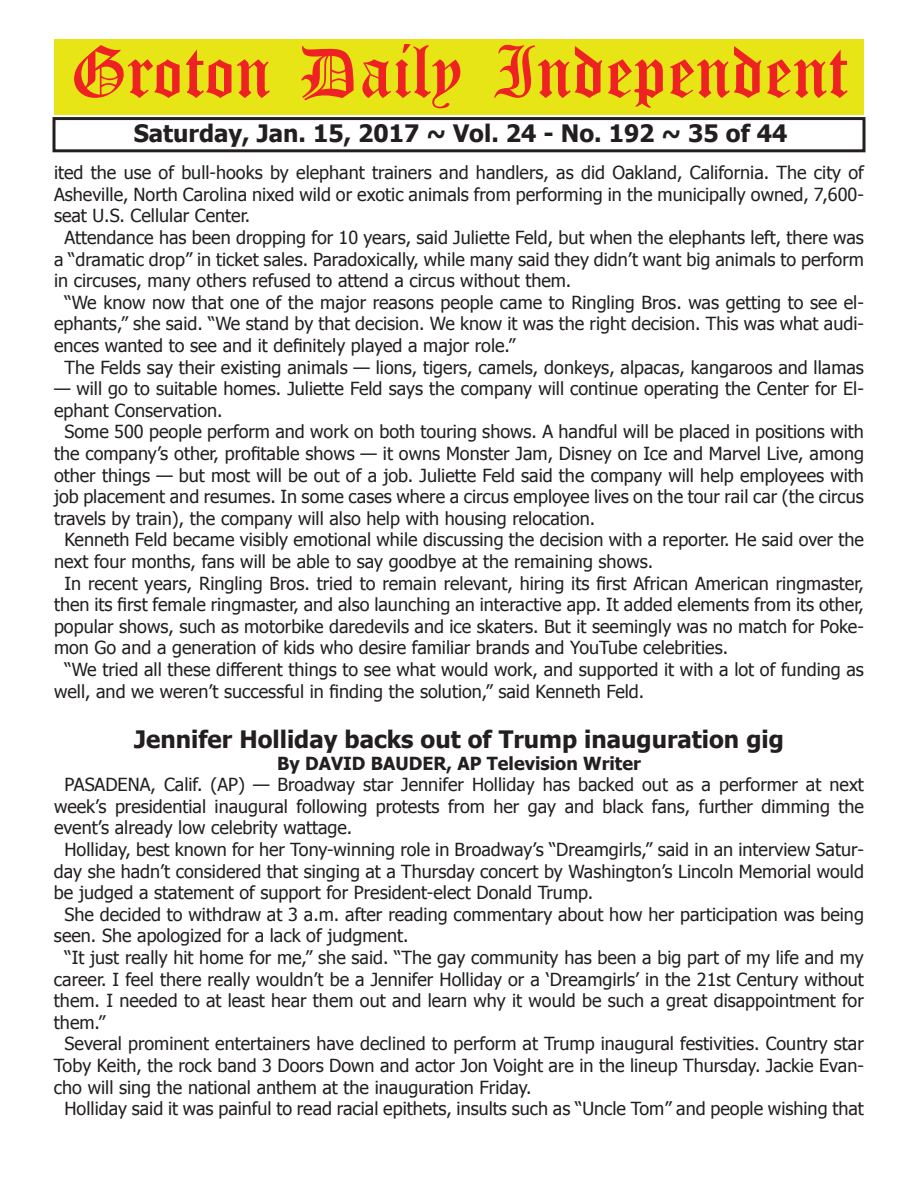
<style>
.page{position:relative;width:918px;height:1188px;background:#fff}
.page>*{position:absolute;margin:0;border:0;box-sizing:border-box;transform-origin:0 0}
.t1{font:54px "Old English Five";color:#ee2123}
.t2{font:700 24px "Tahoma";color:#231f20}
.t3{font:18px "Tahoma";color:#231f20}
.t4{font:700 18px "Tahoma";color:#231f20}
</style>
<div class="page">
<div style="left:52px;top:117px;width:814px;height:35px;border:3px solid #231f20"></div>
<div style="left:54px;top:40px;width:810px;height:75px;background:#e7e515"></div>
<h1 class="t1" style="left:70px;top:47px;width:779px">Groton Daily Independent</h1>
<h2 class="t2" style="left:134px;top:116px;width:655px">Saturday, Jan. 15, 2017 ~ Vol. 24 - No. 192 ~ 35 of 44</h2>
<p class="t3" style="left:54px;top:161px;width:811px">ited the use of bull-hooks by elephant trainers and handlers, as did Oakland, California. The city of</p>
<p class="t3" style="left:54px;top:182px;width:811px">Asheville, North Carolina nixed wild or exotic animals from performing in the municipally owned, 7,600-</p>
<p class="t3" style="left:54px;top:204px;width:198px">seat U.S. Cellular Center.</p>
<p class="t3" style="left:64px;top:225px;width:801px">Attendance has been dropping for 10 years, said Juliette Feld, but when the elephants left, there was</p>
<p class="t3" style="left:54px;top:247px;width:811px">a “dramatic drop” in ticket sales. Paradoxically, while many said they didn’t want big animals to perform</p>
<p class="t3" style="left:54px;top:269px;width:519px">in circuses, many others refused to attend a circus without them.</p>
<p class="t3" style="left:64px;top:290px;width:801px">“We know now that one of the major reasons people came to Ringling Bros. was getting to see el-</p>
<p class="t3" style="left:54px;top:312px;width:812px">ephants,” she said. “We stand by that decision. We know it was the right decision. This was what audi-</p>
<p class="t3" style="left:54px;top:333px;width:463px">ences wanted to see and it definitely played a major role.”</p>
<p class="t3" style="left:64px;top:355px;width:801px">The Felds say their existing animals — lions, tigers, camels, donkeys, alpacas, kangaroos and llamas</p>
<p class="t3" style="left:54px;top:377px;width:812px">— will go to suitable homes. Juliette Feld says the company will continue operating the Center for El-</p>
<p class="t3" style="left:54px;top:398px;width:170px">ephant Conservation.</p>
<p class="t3" style="left:64px;top:420px;width:801px">Some 500 people perform and work on both touring shows. A handful will be placed in positions with</p>
<p class="t3" style="left:54px;top:441px;width:812px">the company’s other, profitable shows — it owns Monster Jam, Disney on Ice and Marvel Live, among</p>
<p class="t3" style="left:54px;top:463px;width:811px">other things — but most will be out of a job. Juliette Feld said the company will help employees with</p>
<p class="t3" style="left:54px;top:485px;width:812px">job placement and resumes. In some cases where a circus employee lives on the tour rail car (the circus</p>
<p class="t3" style="left:54px;top:506px;width:543px">travels by train), the company will also help with housing relocation.</p>
<p class="t3" style="left:64px;top:528px;width:801px">Kenneth Feld became visibly emotional while discussing the decision with a reporter. He said over the</p>
<p class="t3" style="left:54px;top:549px;width:601px">next four months, fans will be able to say goodbye at the remaining shows.</p>
<p class="t3" style="left:64px;top:571px;width:801px">In recent years, Ringling Bros. tried to remain relevant, hiring its first African American ringmaster,</p>
<p class="t3" style="left:54px;top:593px;width:811px">then its first female ringmaster, and also launching an interactive app. It added elements from its other,</p>
<p class="t3" style="left:54px;top:614px;width:811px">popular shows, such as motorbike daredevils and ice skaters. But it seemingly was no match for Poke-</p>
<p class="t3" style="left:54px;top:636px;width:676px">mon Go and a generation of kids who desire familiar brands and YouTube celebrities.</p>
<p class="t3" style="left:64px;top:657px;width:801px">“We tried all these different things to see what would work, and supported it with a lot of funding as</p>
<p class="t3" style="left:54px;top:679px;width:592px">well, and we weren’t successful in finding the solution,” said Kenneth Feld.</p>
<h2 class="t2" style="left:134px;top:723px;width:651px">Jennifer Holliday backs out of Trump inauguration gig</h2>
<p class="t4" style="left:277px;top:751px;width:365px">By DAVID BAUDER, AP Television Writer</p>
<p class="t3" style="left:64px;top:773px;width:801px">PASADENA, Calif. (AP) — Broadway star Jennifer Holliday has backed out as a performer at next</p>
<p class="t3" style="left:54px;top:794px;width:811px">week’s presidential inaugural following protests from her gay and black fans, further dimming the</p>
<p class="t3" style="left:54px;top:816px;width:300px">event’s already low celebrity wattage.</p>
<p class="t3" style="left:64px;top:837px;width:801px">Holliday, best known for her Tony-winning role in Broadway’s “Dreamgirls,” said in an interview Satur-</p>
<p class="t3" style="left:54px;top:859px;width:812px">day she hadn’t considered that singing at a Thursday concert by Washington’s Lincoln Memorial would</p>
<p class="t3" style="left:54px;top:881px;width:541px">be judged a statement of support for President-elect Donald Trump.</p>
<p class="t3" style="left:64px;top:902px;width:801px">She decided to withdraw at 3 a.m. after reading commentary about how her participation was being</p>
<p class="t3" style="left:54px;top:924px;width:356px">seen. She apologized for a lack of judgment.</p>
<p class="t3" style="left:64px;top:945px;width:801px">“It just really hit home for me,” she said. “The gay community has been a big part of my life and my</p>
<p class="t3" style="left:54px;top:967px;width:811px">career. I feel there really wouldn’t be a Jennifer Holliday or a ‘Dreamgirls’ in the 21st Century without</p>
<p class="t3" style="left:54px;top:989px;width:811px">them. I needed to at least hear them out and learn why it would be such a great disappointment for</p>
<p class="t3" style="left:54px;top:1010px;width:53px">them.”</p>
<p class="t3" style="left:64px;top:1032px;width:801px">Several prominent entertainers have declined to perform at Trump inaugural festivities. Country star</p>
<p class="t3" style="left:54px;top:1053px;width:812px">Toby Keith, the rock band 3 Doors Down and actor Jon Voight are in the lineup Thursday. Jackie Evan-</p>
<p class="t3" style="left:54px;top:1075px;width:479px">cho will sing the national anthem at the inauguration Friday.</p>
<p class="t3" style="left:64px;top:1097px;width:801px">Holliday said it was painful to read racial epithets, insults such as “Uncle Tom” and people wishing that</p>
</div>
